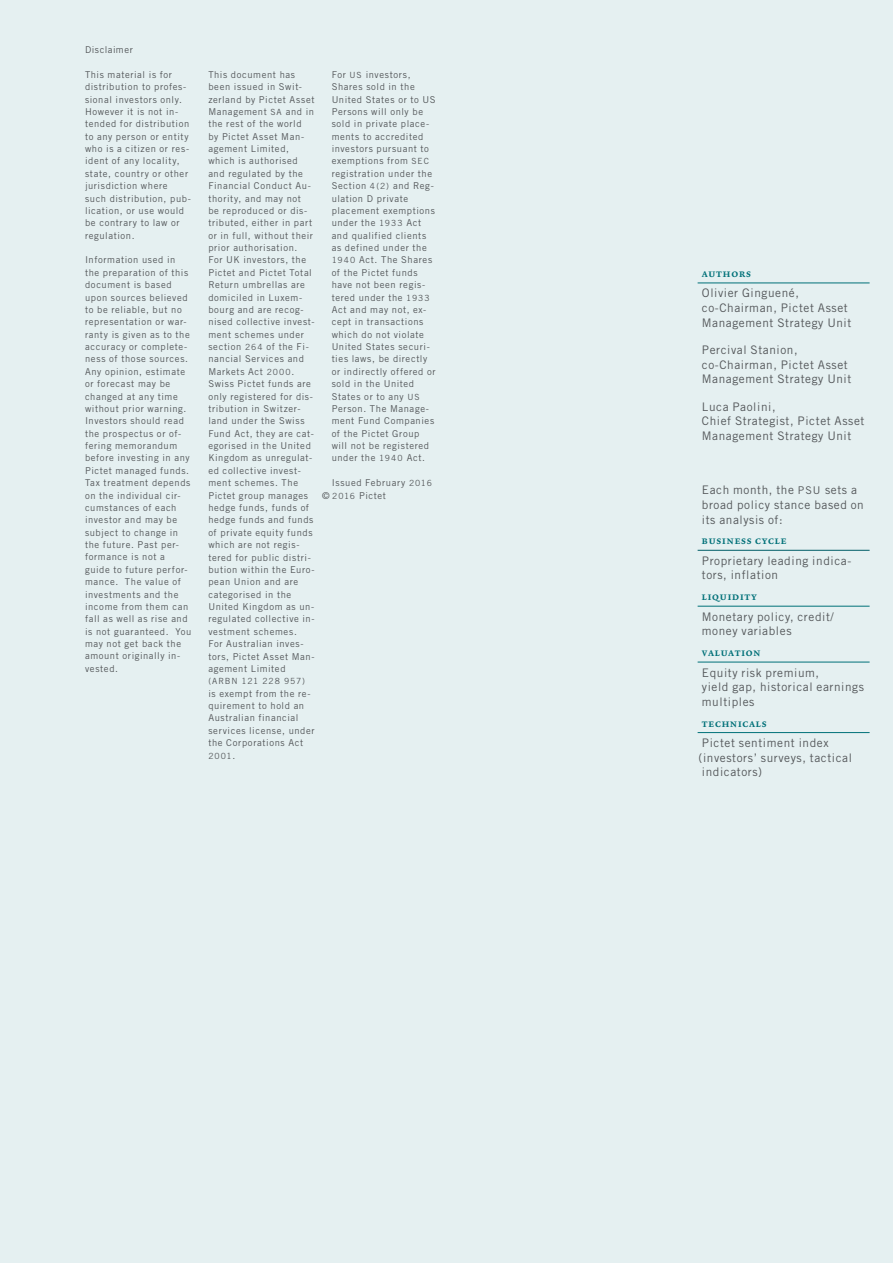
<style>
.page{position:relative;width:893px;height:1263px;background:#e5f0f1}
.page>*{position:absolute;margin:0;border:0;box-sizing:border-box;transform-origin:0 0}
.Subtext{font:11.85px/14.7px "Trade Gothic";letter-spacing:.05em;color:#54575a}
.Subtext_title{font:10.5px "Lexicon No 2 C Roman SC";letter-spacing:.075em;color:#007078}
.Disclaimer{font:9.45px/12.3px "Trade Gothic";letter-spacing:.06em;color:#54575a}
.Disclaimer-2{font:8.55px "Trade Gothic";letter-spacing:.105em;color:#54575a}
.s1{font-size:8.55px}
.s2{font-size:9.45px}
.s3{font-size:10.65px}
</style>
<div class="page">
<hr style="left:698px;top:550px;width:172px;height:1px;background:#005d67">
<hr style="left:698px;top:606px;width:172px;height:1px;background:#007078">
<hr style="left:698px;top:662px;width:172px;height:1px;background:#007078">
<hr style="left:698px;top:732px;width:172px;height:1px;background:#007078">
<hr style="left:698px;top:283px;width:172px;height:1px;background:#007078">
<p class="Disclaimer" style="left:85px;top:43px;width:49px">Disclaimer</p>
<p class="Disclaimer" style="left:85px;top:68px;width:108px">This material is for distribution to profes&shy;sional investors only.<br>However it is not in&shy;tended for distribution to any person or entity who is a citizen or res&shy;ident of any locality, state, country or other jurisdiction where such distribution, pub&shy;lication, or use would be contrary to law or regulation.</p>
<p class="Disclaimer" style="left:85px;top:254px;width:108px">Information used in the preparation of this document is based upon sources believed to be reliable, but no representation or war&shy;ranty is given as to the accuracy or complete&shy;ness of those sources.<br>Any opinion, estimate or forecast may be changed at any time without prior warning.<br>Investors should read the prospectus or of&shy;fering memorandum before investing in any<br>Pictet managed funds.<br>Tax treatment depends on the individual cir&shy;cumstances of each investor and may be subject to change in the future. Past per&shy;formance is not a guide to future perfor&shy;mance. The value of investments and the income from them can fall as well as rise and is not guaranteed. You may not get back the amount originally in&shy;vested.</p>
<p class="Disclaimer" style="left:208px;top:68px;width:108px">This document has been issued in Swit&shy;zerland by Pictet Asset<br>Management <span class="s1">SA</span> and in the rest of the world<br>by Pictet Asset Man&shy;agement Limited, which is authorised and regulated by the<br>Financial Conduct Au&shy;thority, and may not<br>be reproduced or dis&shy;tributed, either in part or in full, without their prior authorisation.</p>
<p class="Disclaimer" style="left:208px;top:254px;width:108px">For UK investors, the<br>Pictet and Pictet Total<br>Return umbrellas are domiciled in Luxem&shy;bourg and are recog&shy;nised collective invest&shy;ment schemes under section <span class="s1">264</span> of the Fi&shy;nancial Services and<br>Markets Act <span class="s1">2000</span>.<br>Swiss Pictet funds are only registered for dis&shy;tribution in Switzer&shy;land under the Swiss<br>Fund Act, they are cat&shy;egorised in the United<br>Kingdom as unregulat&shy;ed collective invest&shy;ment schemes. The<br>Pictet group manages hedge funds, funds of hedge funds and funds of private equity funds which are not regis&shy;tered for public distri&shy;bution within the Euro&shy;pean Union and are categorised in the<br>United Kingdom as un&shy;regulated collective in&shy;vestment schemes.</p>
<p class="Disclaimer" style="left:208px;top:637px;width:108px">For Australian inves&shy;tors, Pictet Asset Man&shy;agement Limited</p>
<p class="Disclaimer-2" style="left:208px;top:676px;width:98px">(ARBN 121 228 957)</p>
<p class="Disclaimer" style="left:208px;top:687px;width:108px">is exempt from the re&shy;quirement to hold an<br>Australian financial services license, under the Corporations Act</p>
<p class="Disclaimer-2" style="left:208px;top:750px;width:28px">2001<span class="s2">.</span></p>
<p class="Disclaimer" style="left:332px;top:68px;width:106px">For <span class="s1">US</span> investors,<br>Shares sold in the<br>United States or to US<br>Persons will only be sold in private place&shy;ments to accredited investors pursuant to exemptions from <span class="s1">SEC </span>registration under the<br>Section <span class="s1">4(2)</span> and Reg&shy;ulation D private placement exemptions under the <span class="s1">1933</span> Act and qualified clients as defined under the<br><span class="s1">1940</span> Act. The Shares of the Pictet funds have not been regis&shy;tered under the <span class="s1">1933<br></span>Act and may not, ex&shy;cept in transactions which do not violate<br>United States securi&shy;ties laws, be directly or indirectly offered or sold in the United<br>States or to any <span class="s1">US<br></span>Person. The Manage&shy;ment Fund Companies of the Pictet Group will not be registered under the <span class="s1">1940</span> Act.</p>
<p class="Disclaimer" style="left:332px;top:477px;width:102px">Issued February <span class="s1">2016</span></p>
<p class="Disclaimer" style="left:322px;top:489px;width:65px">© <span class="s1">2016</span> Pictet</p>
<p class="Subtext" style="left:702px;top:483px;width:163px">Each month, the <span class="s3">PSU</span> sets a broad policy stance based on its analysis of:</p>
<p class="Subtext_title" style="left:702px;top:534px;width:86px">business cycle</p>
<p class="Subtext" style="left:702px;top:553px;width:151px">Proprietary leading indica&shy;tors, inflation</p>
<p class="Subtext_title" style="left:702px;top:590px;width:57px">liquidity</p>
<p class="Subtext" style="left:702px;top:609px;width:133px">Monetary policy, credit/ money variables</p>
<p class="Subtext_title" style="left:702px;top:646px;width:60px">valuation</p>
<p class="Subtext" style="left:702px;top:665px;width:164px">Equity risk premium,<br>yield gap, historical earnings multiples</p>
<p class="Subtext_title" style="left:702px;top:717px;width:66px">technicals</p>
<p class="Subtext" style="left:698px;top:735px;width:155px">Pictet sentiment index (investors’ surveys, tactical indicators)</p>
<p class="Subtext_title" style="left:702px;top:267px;width:51px">authors</p>
<p class="Subtext" style="left:702px;top:286px;width:151px">Olivier Ginguené, co-Chairman, Pictet Asset<br>Management Strategy Unit</p>
<p class="Subtext" style="left:702px;top:342px;width:151px">Percival Stanion, co-Chairman, Pictet Asset<br>Management Strategy Unit</p>
<p class="Subtext" style="left:702px;top:399px;width:164px">Luca Paolini,<br>Chief Strategist, Pictet Asset<br>Management Strategy Unit</p>
</div>
